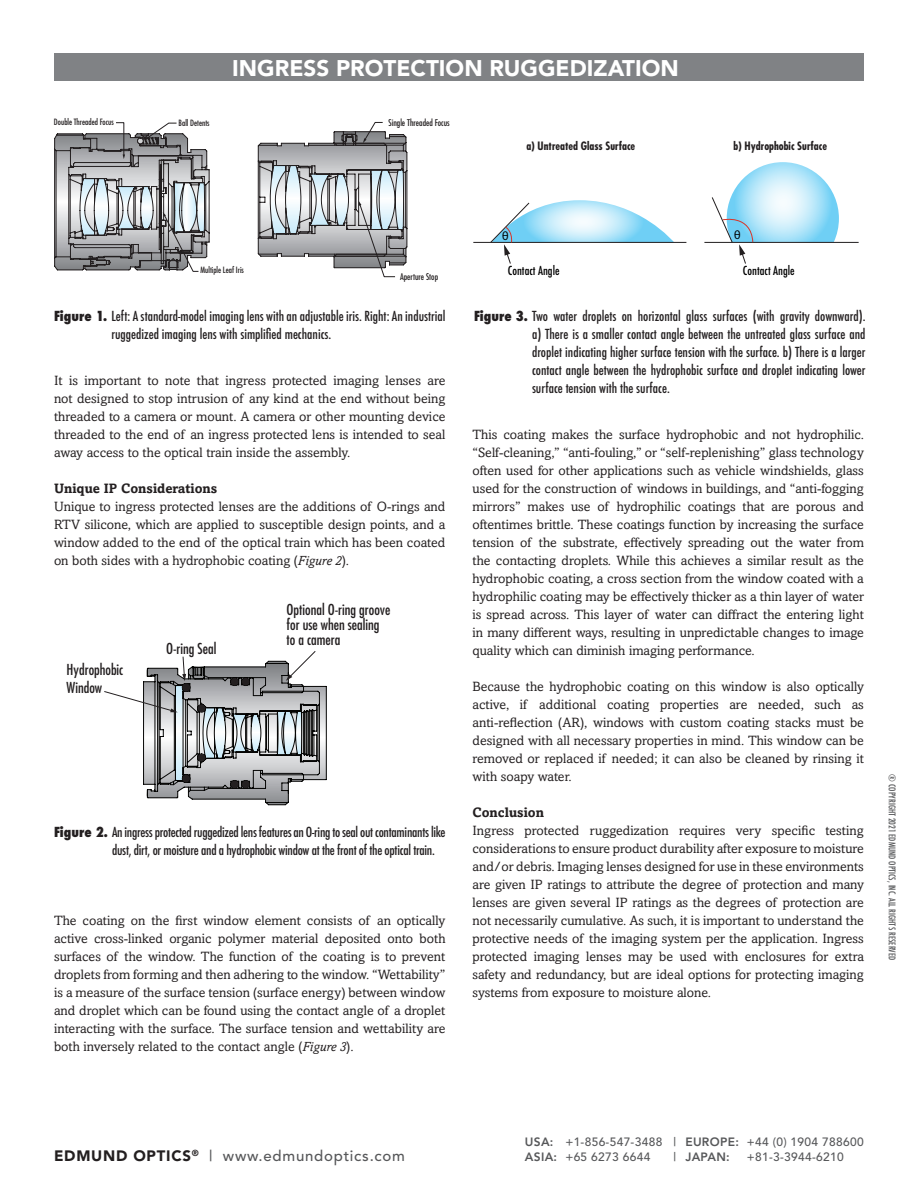
<style>
.page{position:relative;width:918px;height:1188px;background:#fff}
.page>*{position:absolute;margin:0;border:0;box-sizing:border-box;transform-origin:0 0}
.Page_Titles{font:900 22.5px "Avenir";color:#fff}
.t1{font:500 15px "Avenir";letter-spacing:.05em;color:#57585a}
.t2{font:condensed 14.7px/14.7px "Futura Std";color:#231f20}
.Body_Text{font:13.5px/18px "Amasis MT Std";color:#231f20;text-align:justify}
.Body_Text-2{font:500 condensed 13.5px/18px "Futura";color:#231f20}
.Body_Text-3{font:500 condensed 13.5px/18px "Futura";letter-spacing:-.02em;color:#231f20}
.Body_Text-4{font:700 13.5px "Amasis MT Std";color:#231f20}
.t3{font:800 condensed 12.15px "Futura";color:#000}
.t4{font:500 condensed 12.15px "Futura";color:#000}
.t5{font:12.15px "Myriad Pro";color:#000}
.t6{font:500 12px/15px "Avenir";letter-spacing:.025em;color:#57585a}
.t7{font:800 12px "Avenir";letter-spacing:.025em;color:#57585a}
.t8{font:700 condensed 11.25px "Futura Std";color:#231f20}
.t9{font:500 condensed 9px "Futura";color:#57585a}
.t10{font:condensed 9px "Futura Std";color:#231f20}
.t11{font:condensed 8.4px "Futura Std";color:#231f20}
.s1{font-weight:800}
.s2{font-style:italic}
.s3{font-weight:900;color:#231f20}
.s4{font-weight:500}
</style>
<div class="page">
<div style="left:54px;top:54px;width:810px;height:27px;background:#808285"></div>
<svg style="left:258px;top:122px;width:150px;height:155px"></svg>
<svg style="left:54px;top:122px;width:156px;height:150px"></svg>
<svg style="left:104px;top:651px;width:223px;height:154px"></svg>
<hr style="left:473px;top:242px;width:213px;height:1px;background:#231f20">
<hr style="left:704px;top:242px;width:155px;height:1px;background:#231f20">
<svg style="left:489px;top:200px;width:185px;height:64px"></svg>
<svg style="left:711px;top:162px;width:128px;height:102px"></svg>
<p class="t11" style="left:54px;top:117px;width:61px">Double Threaded Focus</p>
<p class="t11" style="left:179px;top:118px;width:32px">Ball Detents</p>
<p class="Page_Titles" style="left:232px;top:54px;width:448px">INGRESS PROTECTION RUGGEDIZATION</p>
<p class="t10" style="left:389px;top:117px;width:63px">Single Threaded Focus</p>
<p class="t3" style="left:715px;top:135px;width:126px">b) Hydrophobic Surface</p>
<p class="t3" style="left:512px;top:135px;width:131px">a) Normal Glass Surface</p>
<p class="t8" style="left:527px;top:139px;width:110px">a) Untreated Glass Surface</p>
<p class="t8" style="left:734px;top:139px;width:95px">b) Hydrophobic Surface</p>
<p class="t11" style="left:200px;top:265px;width:45px">Multiple Leaf Iris</p>
<p class="t10" style="left:400px;top:271px;width:40px">Aperture Stop</p>
<p class="Body_Text-2" style="left:111px;top:307px;width:336px;text-indent:-57px"><span class="s1">Figure 1.</span> Left: A standard-model imaging lens with an adjustable iris. Right: An industrial ruggedized imaging lens with simplified mechanics.</p>
<p class="Body_Text" style="left:54px;top:371px;width:393px">It is important to note that ingress protected imaging lenses are not designed to stop intrusion of any kind at the end without being threaded to a camera or mount. A camera or other mounting device threaded to the end of an ingress protected lens is intended to seal away access to the optical train inside the assembly.</p>
<p class="Body_Text-4" style="left:54px;top:480px;width:165px">Unique IP Considerations</p>
<p class="Body_Text" style="left:54px;top:497px;width:393px">Unique to ingress protected lenses are the additions of O-rings and RTV silicone, which are applied to susceptible design points, and a window added to the end of the optical train which has been coated on both sides with a hydrophobic coating (<span class="s2">Figure 2</span>).</p>
<p class="t2" style="left:67px;top:661px;width:58px;line-height:17.7px">Hydrophobic<br>Window</p>
<p class="t2" style="left:166px;top:642px;width:52px">O-ring Seal</p>
<p class="t2" style="left:287px;top:602px;width:105px">Optional O-ring groove for use when sealing to a camera</p>
<p class="Body_Text-3" style="left:112px;top:823px;width:335px;text-indent:-58px"><span class="s1">Figure 2.</span> An ingress protected ruggedized lens features an O-ring to seal out contaminants like dust, dirt, or moisture and a hydrophobic window at the front of the optical train.</p>
<p class="Body_Text" style="left:54px;top:911px;width:393px">The coating on the first window element consists of an optically active cross-linked organic polymer material deposited onto both surfaces of the window. The function of the coating is to prevent droplets from forming and then adhering to the window. “Wettability” is a measure of the surface tension (surface energy) between window and droplet which can be found using the contact angle of a droplet interacting with the surface. The surface tension and wettability are both inversely related to the contact angle (<span class="s2">Figure 3</span>).</p>
<p class="t5" style="left:502px;top:228px;width:8px">θ</p>
<p class="t5" style="left:734px;top:227px;width:8px">θ</p>
<p class="t4" style="left:508px;top:262px;width:53px">Contact Angle</p>
<p class="t4" style="left:743px;top:262px;width:53px">Contact Angle</p>
<p class="Body_Text-2" style="left:532px;top:307px;width:335px;text-align:justify;text-indent:-58px"><span class="s1">Figure 3.</span> Two water droplets on horizontal glass surfaces (with gravity downward). a) There is a smaller contact angle between the untreated glass surface and droplet indicating higher surface tension with the surface. b) There is a larger contact angle between the hydrophobic surface and droplet indicating lower surface tension with the surface.</p>
<p class="Body_Text" style="left:472px;top:425px;width:393px">This coating makes the surface hydrophobic and not hydrophilic. “Self-cleaning,” “anti-fouling,” or “self-replenishing” glass technology often used for other applications such as vehicle windshields, glass used for the construction of windows in buildings, and “anti-fogging mirrors” makes use of hydrophilic coatings that are porous and oftentimes brittle. These coatings function by increasing the surface tension of the substrate, effectively spreading out the water from the contacting droplets. While this achieves a similar result as the hydrophobic coating, a cross section from the window coated with a hydrophilic coating may be effectively thicker as a thin layer of water is spread across. This layer of water can diffract the entering light in many different ways, resulting in unpredictable changes to image quality which can diminish imaging performance.</p>
<p class="Body_Text" style="left:472px;top:677px;width:393px">Because the hydrophobic coating on this window is also optically active, if additional coating properties are needed, such as anti-reflection (AR), windows with custom coating stacks must be designed with all necessary properties in mind. This window can be removed or replaced if needed; it can also be cleaned by rinsing it with soapy water.</p>
<p class="Body_Text-4" style="left:472px;top:804px;width:73px">Conclusion</p>
<p class="Body_Text" style="left:472px;top:821px;width:393px">Ingress protected ruggedization requires very specific testing considerations to ensure product durability after exposure to moisture and/or debris. Imaging lenses designed for use in these environments are given IP ratings to attribute the degree of protection and many lenses are given several IP ratings as the degrees of protection are not necessarily cumulative. As such, it is important to understand the protective needs of the imaging system per the application. Ingress protected imaging lenses may be used with enclosures for extra safety and redundancy, but are ideal options for protecting imaging systems from exposure to moisture alone.</p>
<p class="t9" style="left:898px;top:774px;width:187px;rotate:90deg">® COPYRIGHT 2021 EDMUND OPTICS, INC. ALL RIGHTS RESERVED</p>
<p class="t1" style="left:54px;top:1147px;width:353px"><span class="s3">EDMUND OPTICS</span><sup>®</sup> | www.edmundoptics.com</p>
<p class="t6" style="left:525px;top:1135px;width:340px"><span class="s1">USA:</span> +1-856-547-3488 | <span class="s1">EUROPE:</span> +44 (0) 1904 788600<br><span class="s1">ASIA:</span> +65 6273 6644</p>
<p class="t7" style="left:673px;top:1150px;width:58px"><span class="s4">|</span> JAPAN:</p>
<p class="t6" style="left:747px;top:1150px;width:98px">+81-3-3944-6210</p>
</div>
